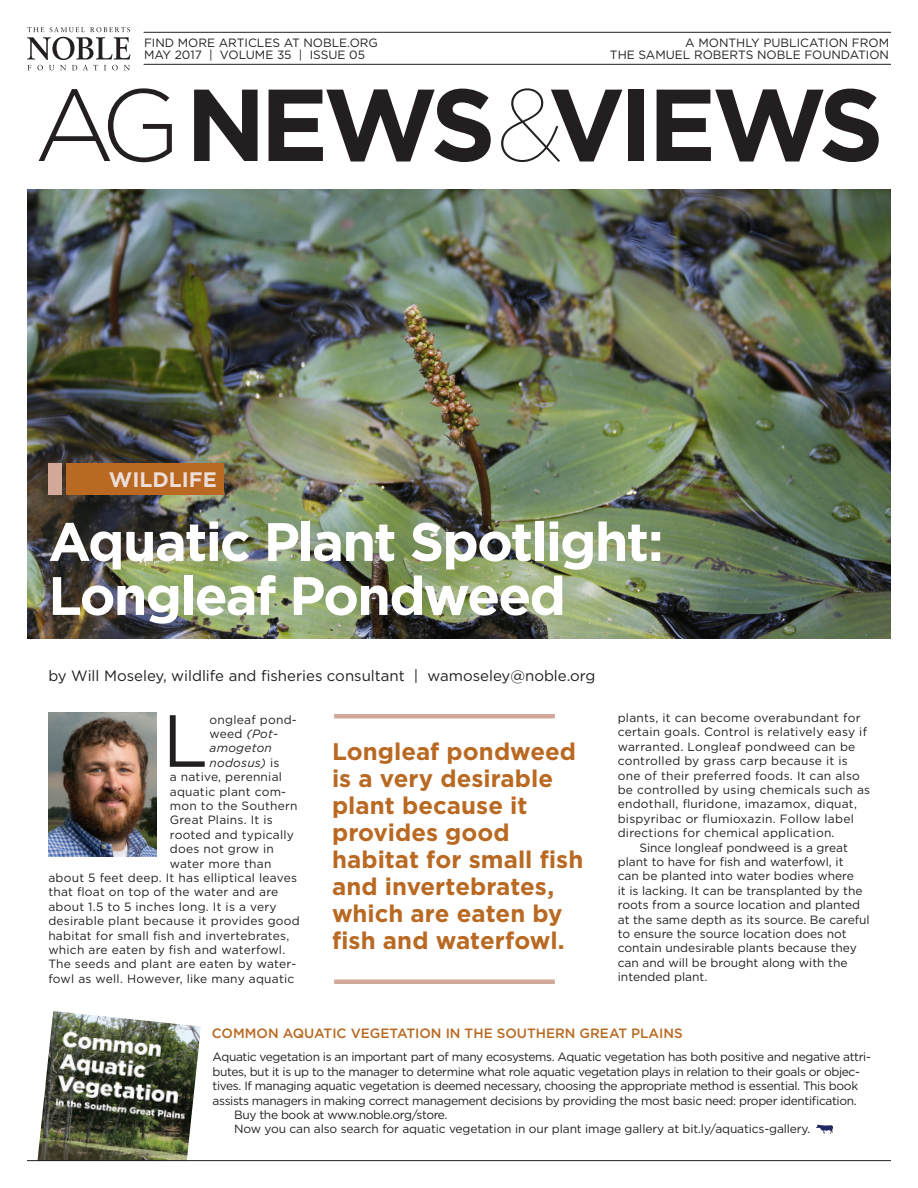
<style>
.page{position:relative;width:918px;height:1188px;background:#fff}
.page>*{position:absolute;margin:0;border:0;box-sizing:border-box;transform-origin:0 0}
.t1{font:700 102px "Gotham";letter-spacing:-.06em;color:#231f20}
.dropcap{font:73.65px "Gotham";color:#231f20}
.t2{font:700 54px "Gotham";letter-spacing:-.035em;color:#fff}
.t3{font:700 24px/27px "Gotham";color:#b96922}
.t4{font:700 21px "Gotham";color:#ecddd8}
.Byline{font:15px "Gotham";color:#231f20}
.Body_indent{font:500 13.5px "Gotham";color:#b96922}
.dropcap-2{font:12px/14.4px "Gotham";letter-spacing:.02em;color:#231f20}
.Body_indent-2{font:12px/14.4px "Gotham";letter-spacing:-.02em;color:#231f20}
.Body_indent-3{font:12px/14.4px "Gotham";color:#231f20}
.dropcap-3{font:italic 12px "Gotham";letter-spacing:.02em;color:#231f20}
.s1{font-weight:300}
.s2{font-weight:100}
.s3{font-style:normal}
</style>
<div class="page">
<svg style="left:27px;top:27px;width:104px;height:43px"></svg>
<hr style="left:144px;top:64px;width:747px;height:1px;background:#231f20">
<hr style="left:144px;top:32px;width:747px;height:1px;background:#231f20">
<img style="left:37px;top:1011px;width:164px;height:149px">
<img style="left:27px;top:189px;width:864px;height:450px">
<img style="left:48px;top:712px;width:108px;height:145px">
<img style="left:816px;top:1124px;width:17px;height:10px">
<div style="left:66px;top:464px;width:158px;height:31px;background:#b96922"></div>
<div style="left:48px;top:464px;width:14px;height:31px;background:#d2a998"></div>
<hr style="left:334px;top:714px;width:221px;height:4px;background:#d2a998">
<hr style="left:334px;top:980px;width:221px;height:4px;background:#d2a998">
<hr style="left:27px;top:1160px;width:864px;height:1px;background:#231f20">
<p class="Body_indent-3" style="left:144px;top:35px;width:236px">FIND MORE ARTICLES AT NOBLE.ORG</p>
<p class="Body_indent-3" style="left:144px;top:47px;width:223px">MAY 2017 | VOLUME 35 | ISSUE 05</p>
<p class="Body_indent-3" style="left:685px;top:35px;width:205px">A MONTHLY PUBLICATION FROM</p>
<p class="Body_indent-3" style="left:610px;top:47px;width:281px">THE SAMUEL ROBERTS NOBLE FOUNDATION</p>
<p class="t1" style="left:34px;top:57px;width:851px"><span class="s1">AG</span>NEWS<span class="s2">&amp;</span>VIEWS</p>
<p class="t4" style="left:109px;top:466px;width:109px">WILDLIFE</p>
<p class="t2" style="left:48px;top:506px;width:617px">Aquatic Plant Spotlight:</p>
<p class="t2" style="left:48px;top:560px;width:519px">Longleaf Pondweed</p>
<p class="Byline" style="left:48px;top:666px;width:549px">by Will Moseley, wildlife and fisheries consultant | wamoseley@noble.org</p>
<p class="dropcap" style="left:163px;top:694px;width:47px">L</p>
<p class="dropcap-2" style="left:210px;top:712px;width:89px">ongleaf pond-</p>
<p class="dropcap-3" style="left:210px;top:726px;width:70px"><span class="s3">weed</span> (Pot-</p>
<p class="dropcap-3" style="left:210px;top:740px;width:64px">amogeton</p>
<p class="dropcap-3" style="left:210px;top:755px;width:71px">nodosus) <span class="s3">is</span></p>
<p class="dropcap-2" style="left:170px;top:769px;width:114px">a native, perennial</p>
<p class="dropcap-2" style="left:170px;top:784px;width:118px">aquatic plant com-</p>
<p class="dropcap-2" style="left:170px;top:798px;width:129px">mon to the Southern</p>
<p class="dropcap-2" style="left:170px;top:813px;width:105px">Great Plains. It is</p>
<p class="dropcap-2" style="left:170px;top:827px;width:126px">rooted and typically</p>
<p class="dropcap-2" style="left:170px;top:841px;width:106px">does not grow in</p>
<p class="dropcap-2" style="left:170px;top:856px;width:103px">water more than</p>
<p class="dropcap-2" style="left:48px;top:870px;width:250px">about 5 feet deep. It has elliptical leaves</p>
<p class="dropcap-2" style="left:48px;top:885px;width:232px">that float on top of the water and are</p>
<p class="dropcap-2" style="left:48px;top:899px;width:230px">about 1.5 to 5 inches long. It is a very</p>
<p class="dropcap-2" style="left:48px;top:913px;width:253px">desirable plant because it provides good</p>
<p class="dropcap-2" style="left:48px;top:928px;width:243px">habitat for small fish and invertebrates,</p>
<p class="dropcap-2" style="left:48px;top:942px;width:238px">which are eaten by fish and waterfowl.</p>
<p class="dropcap-2" style="left:48px;top:957px;width:250px">The seeds and plant are eaten by water-</p>
<p class="dropcap-2" style="left:48px;top:971px;width:248px">fowl as well. However, like many aquatic</p>
<p class="t3" style="left:332px;top:738px;width:253px">Longleaf pondweed is a very desirable plant because it provides good habitat for small fish and invertebrates, which are eaten by fish and waterfowl.</p>
<p class="dropcap-2" style="left:618px;top:710px;width:254px">plants, it can become overabundant for certain goals. Control is relatively easy if warranted. Longleaf pondweed can be controlled by grass carp because it is one of their preferred foods. It can also be controlled by using chemicals such as endothall, fluridone, imazamox, diquat, bispyribac or flumioxazin. Follow label directions for chemical application.</p>
<p class="Body_indent-3" style="left:618px;top:840px;width:254px;text-indent:22px">Since longleaf pondweed is a great plant to have for fish and waterfowl, it<br>can be planted into water bodies where<br>it is lacking. It can be transplanted by the roots from a source location and planted at the same depth as its source. Be careful to ensure the source location does not contain undesirable plants because they can and will be brought along with the intended plant.</p>
<p class="Body_indent" style="left:212px;top:1025px;width:472px">COMMON AQUATIC VEGETATION IN THE SOUTHERN GREAT PLAINS</p>
<p class="Body_indent-2" style="left:213px;top:1050px;width:660px">Aquatic vegetation is an important part of many ecosystems. Aquatic vegetation has both positive and negative attri&shy;butes, but it is up to the manager to determine what role aquatic vegetation plays in relation to their goals or objec&shy;tives. If managing aquatic vegetation is deemed necessary, choosing the appropriate method is essential. This book assists managers in making correct management decisions by providing the most basic need: proper identification.</p>
<p class="Body_indent-2" style="left:234px;top:1107px;width:215px">Buy the book at www.noble.org/store.</p>
<p class="Body_indent-2" style="left:234px;top:1122px;width:578px">Now you can also search for aquatic vegetation in our plant image gallery at bit.ly/aquatics-gallery.</p>
</div>
